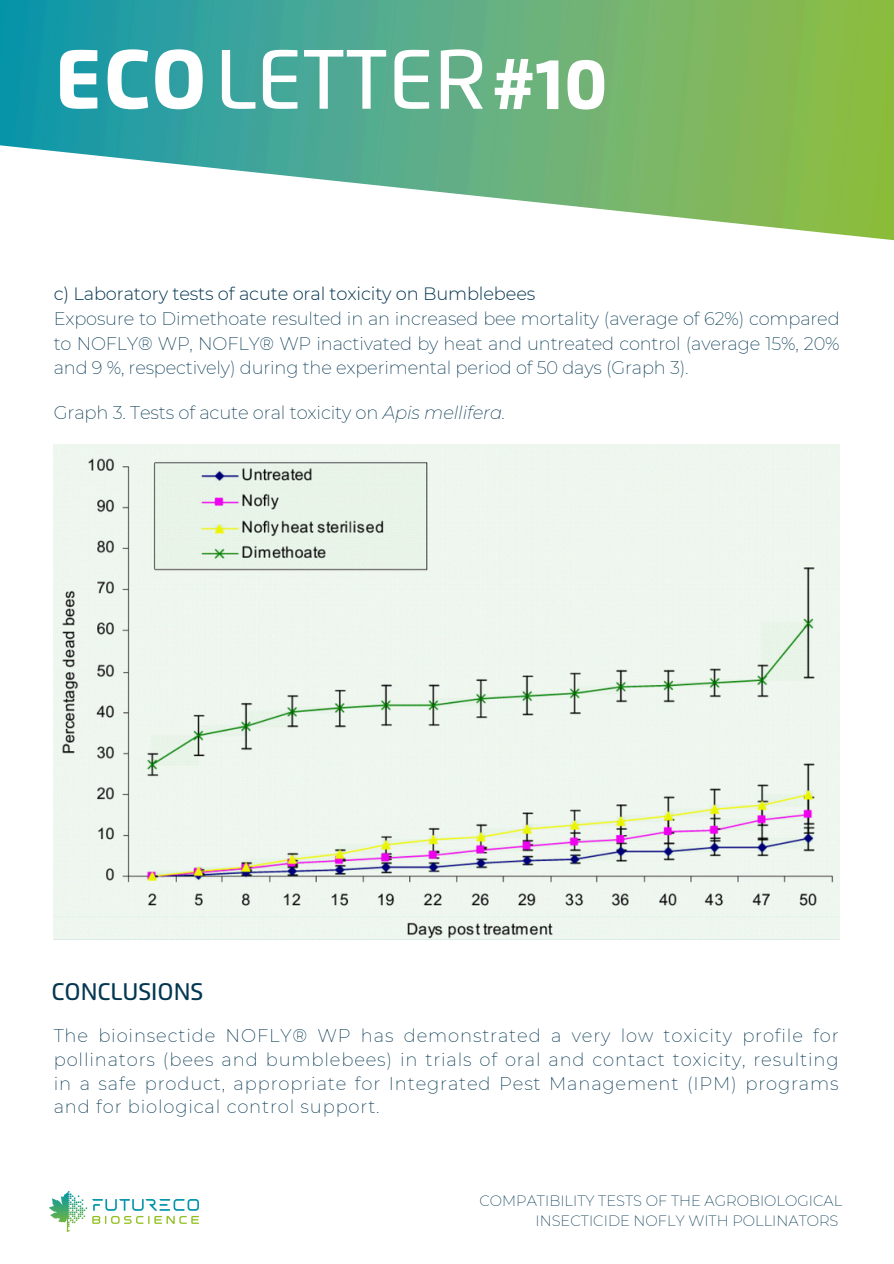
<style>
.page{position:relative;width:894px;height:1264px;background:#fff}
.page>*{position:absolute;margin:0;border:0;box-sizing:border-box;transform-origin:0 0}
.t1{font:500 84px "Flexo";color:#fff}
.t2{font:800 71.55px "Flexo";color:#fff}
.t3{font:500 24px "Flexo";color:#043751}
.t4{font:200 18px/23.7px "Montserrat";letter-spacing:.045em;color:#043751;text-align:justify}
.t5{font:200 18px "Montserrat";letter-spacing:-.01em;color:#043751}
.t6{font:200 17.85px/24.8px "Montserrat";letter-spacing:-.01em;color:#043751}
.t7{font:200 14.7px "Montserrat";color:#043751}
.s1{font-weight:800}
.s2{font-weight:300}
.s3{font-style:italic}
</style>
<div class="page">
<img style="left:49px;top:1191px;width:150px;height:39px">
<img style="left:0;top:0;width:893px;height:240px">
<img style="left:54px;top:444px;width:785px;height:495px">
<p class="t1" style="left:54px;top:42px;width:434px"><span class="s1">ECO</span>LETTER</p>
<h1 class="t2" style="left:492px;top:53px;width:117px">#10</h1>
<h2 class="t6" style="left:54px;top:281px;width:787px"><span class="s2">c) Laboratory tests of acute oral toxicity on Bumblebees<br></span>Exposure to Dimethoate resulted in an increased bee mortality (average of 62%) compared to NOFLY® WP, NOFLY® WP inactivated by heat and untreated control (average 15%, 20% and 9 %, respectively) during the experimental period of 50 days (Graph 3).</h2>
<p class="t5" style="left:54px;top:401px;width:453px">Graph 3. Tests of acute oral toxicity on <span class="s3">Apis mellifera.</span></p>
<h4 class="t3" style="left:51px;top:980px;width:153px">CONCLUSIONS</h4>
<h3 class="t4" style="left:54px;top:1024px;width:786px">The bioinsectide NOFLY® WP has demonstrated a very low toxicity profile for pollinators (bees and bumblebees) in trials of oral and contact toxicity, resulting in a safe product, appropriate for Integrated Pest Management (IPM) programs and for biological control support.</h3>
<h4 class="t7" style="left:479px;top:1191px;width:364px">COMPATIBILITY TESTS OF THE AGROBIOLOGICAL</h4>
<h4 class="t7" style="left:535px;top:1211px;width:304px">INSECTICIDE NOFLY WITH POLLINATORS</h4>
</div>
